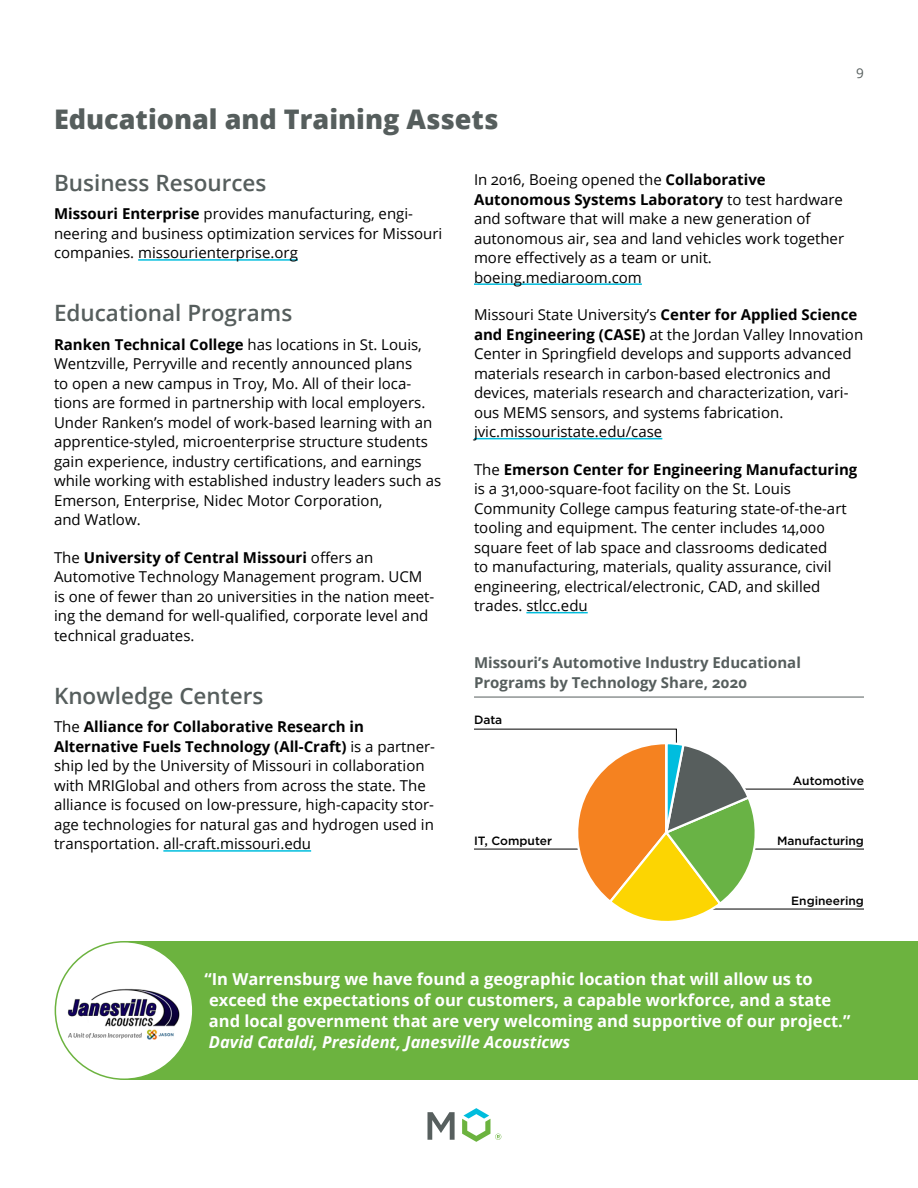
<style>
.page{position:relative;width:918px;height:1188px;background:#fff}
.page>*{position:absolute;margin:0;border:0;box-sizing:border-box;transform-origin:0 0}
.t1{font:800 27px "Open Sans";color:#565e5d}
.t2{font:600 22.5px "Open Sans";color:#565e5d}
.t3{font:700 16.5px/21px "Open Sans";color:#fff}
.t4{font:italic 700 16.5px "Open Sans";color:#fff}
.t5{font:15px/19.5px "Open Sans";color:#000}
.t6{font:700 15px/19.5px "Open Sans";color:#565e5d}
.t7{font:13.5px "Open Sans";color:#565e5d}
.t8{font:500 12px "Gotham";color:#000}
.s1{font-weight:700}
</style>
<div class="page">
<svg style="left:428px;top:1112px;width:27px;height:28px"></svg>
<svg style="left:462px;top:1108px;width:39px;height:34px"></svg>
<hr style="left:138px;top:259px;width:160px;height:2px;background:#00bddd">
<hr style="left:163px;top:850px;width:148px;height:2px;background:#00bddd">
<hr style="left:474px;top:283px;width:168px;height:2px;background:#00bddd">
<hr style="left:474px;top:438px;width:188px;height:1px;background:#00bddd">
<hr style="left:526px;top:612px;width:62px;height:1px;background:#00bddd">
<div style="left:124px;top:941px;width:794px;height:139px;background:#6cb33f"></div>
<div style="left:55px;top:942px;width:138px;height:137px;background:#fff;border-radius:50%"></div>
<img style="left:67px;top:988px;width:120px;height:53px">
<hr style="left:474px;top:697px;width:390px;height:1px;background:#565e5d">
<hr style="left:702px;top:789px;width:162px;height:1px;background:#000">
<hr style="left:474px;top:849px;width:390px;height:1px;background:#000">
<hr style="left:677px;top:909px;width:187px;height:1px;background:#000">
<svg style="left:474px;top:728px;width:291px;height:193px"></svg>
<p class="t7" style="left:856px;top:64px;width:9px">9</p>
<h1 class="t1" style="left:54px;top:98px;width:446px">Educational and Training Assets</h1>
<h2 class="t2" style="left:54px;top:167px;width:214px">Business Resources</h2>
<p class="t5" style="left:54px;top:204px;width:390px"><span class="s1">Missouri Enterprise</span> provides manufacturing, engi&shy;neering and business optimization services for Missouri companies. missourienterprise.org</p>
<p class="t5" style="left:474px;top:170px;width:372px">In 2016, Boeing opened the <span class="s1">Collaborative Autonomous Systems Laboratory</span> to test hardware and software that will make a new generation of autonomous air, sea and land vehicles work together more effectively as a team or unit. boeing.mediaroom.com</p>
<p class="t5" style="left:474px;top:305px;width:391px">Missouri State University’s <span class="s1">Center for Applied Science and Engineering (CASE)</span> at the Jordan Valley Innovation Center in Springfield develops and supports advanced materials research in carbon-based electronics and devices, materials research and characterization, vari&shy;ous MEMS sensors, and systems fabrication. jvic.missouristate.edu/case</p>
<p class="t5" style="left:474px;top:459px;width:385px">The <span class="s1">Emerson Center for Engineering Manufacturing </span>is a 31,000-square-foot facility on the St. Louis Community College campus featuring state-of-the-art tooling and equipment. The center includes 14,000 square feet of lab space and classrooms dedicated<br>to manufacturing, materials, quality assurance, civil engineering, electrical/electronic, CAD, and skilled trades. stlcc.edu</p>
<h2 class="t2" style="left:54px;top:298px;width:240px">Educational Programs</h2>
<p class="t5" style="left:54px;top:334px;width:389px"><span class="s1">Ranken Technical College</span> has locations in St. Louis, Wentzville, Perryville and recently announced plans<br>to open a new campus in Troy, Mo. All of their loca&shy;tions are formed in partnership with local employers.<br>Under Ranken’s model of work-based learning with an apprentice-styled, microenterprise structure students gain experience, industry certifications, and earnings while working with established industry leaders such as Emerson, Enterprise, Nidec Motor Corporation,<br>and Watlow.</p>
<p class="t5" style="left:54px;top:547px;width:382px">The <span class="s1">University of Central Missouri</span> offers an Automotive Technology Management program. UCM is one of fewer than 20 universities in the nation meet&shy;ing the demand for well-qualified, corporate level and technical graduates.</p>
<h2 class="t2" style="left:54px;top:680px;width:211px">Knowledge Centers</h2>
<p class="t5" style="left:54px;top:717px;width:383px">The <span class="s1">Alliance for Collaborative Research in Alternative Fuels Technology (All-Craft)</span> is a partner&shy;ship led by the University of Missouri in collaboration with MRIGlobal and others from across the state. The alliance is focused on low-pressure, high-capacity stor&shy;age technologies for natural gas and hydrogen used in transportation. all-craft.missouri.edu</p>
<p class="t6" style="left:474px;top:653px;width:328px">Missouri’s Automotive Industry Educational<br>Programs by Technology Share, 2020</p>
<p class="t8" style="left:474px;top:712px;width:30px">Data</p>
<p class="t8" style="left:474px;top:833px;width:80px">IT, Computer</p>
<p class="t8" style="left:793px;top:773px;width:73px">Automotive</p>
<p class="t8" style="left:777px;top:833px;width:88px">Manufacturing</p>
<p class="t8" style="left:791px;top:893px;width:74px">Engineering</p>
<p class="t3" style="left:204px;top:968px;width:647px">“In Warrensburg we have found a geographic location that will allow us to exceed the expectations of our customers, a capable workforce, and a state and local government that are very welcoming and supportive of our project.”</p>
<p class="t4" style="left:209px;top:1031px;width:363px">David Cataldi, President, Janesville Acousticws</p>
</div>
